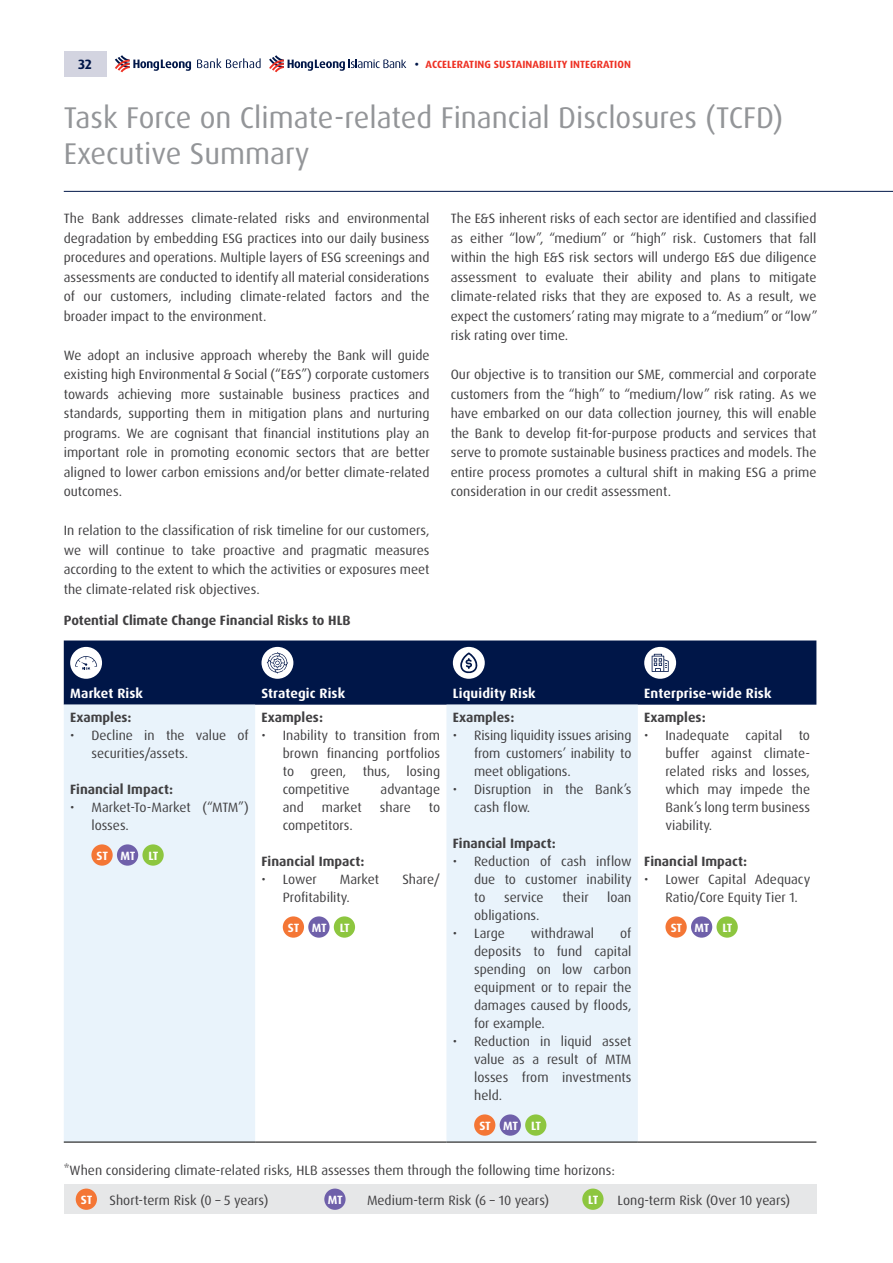
<style>
.page{position:relative;width:893px;height:1263px;background:#fff}
.page>*{position:absolute;margin:0;border:0;box-sizing:border-box;transform-origin:0 0}
.t1{font:30px/36px "Dax OT";color:#939598}
.t2{font:13.5px/19.5px "Dax OT";color:#414042;text-align:justify}
.t3{font:700 13.5px "Dax OT";color:#414042}
.t4{font:700 13.5px "Dax OT";letter-spacing:.01em;color:#fff}
.t5{font:700 13.5px "Dax OT";color:#001648}
.t6{font:700 12px "Dax OT";letter-spacing:-.03em;color:#fff}
.t7{font:700 10.5px "Dax OT";letter-spacing:.01em;color:#ee3124}
.s1{color:#001648}
</style>
<div class="page">
<hr style="left:64px;top:191px;width:829px;height:1px;background:#001648">
<div style="left:64px;top:51px;width:42px;height:26px;background:#d3d4e0"></div>
<svg style="left:197px;top:58px;width:64px;height:10px"></svg>
<svg style="left:115px;top:55px;width:76px;height:17px"></svg>
<svg style="left:269px;top:55px;width:137px;height:17px"></svg>
<div style="left:64px;top:640px;width:752px;height:65px;background:#001648"></div>
<svg style="left:64px;top:705px;width:574px;height:437px;fill:#e9f3fb"></svg>
<hr style="left:64px;top:1142px;width:191px;height:1px;background:#000">
<hr style="left:255px;top:1142px;width:191px;height:1px;background:#000">
<hr style="left:446px;top:1142px;width:192px;height:1px;background:#000">
<hr style="left:638px;top:1142px;width:178px;height:1px;background:#000">
<div style="left:70px;top:647px;width:32px;height:32px;background:#fff;border-radius:50%"></div>
<svg style="left:75px;top:656px;width:22px;height:14px"></svg>
<div style="left:261px;top:647px;width:32px;height:32px;background:#fff;border-radius:50%"></div>
<svg style="left:267px;top:652px;width:21px;height:21px"></svg>
<div style="left:453px;top:647px;width:32px;height:32px;background:#fff;border-radius:50%"></div>
<svg style="left:460px;top:652px;width:18px;height:21px"></svg>
<div style="left:644px;top:647px;width:32px;height:32px;background:#fff;border-radius:50%"></div>
<svg style="left:652px;top:654px;width:17px;height:18px"></svg>
<div style="left:91px;top:844px;width:22px;height:22px;background:#f47635;border-radius:50%"></div>
<div style="left:117px;top:844px;width:21px;height:22px;background:#6f60aa;border-radius:50%"></div>
<div style="left:142px;top:844px;width:22px;height:22px;background:#8dc63f;border-radius:50%"></div>
<div style="left:283px;top:916px;width:21px;height:22px;background:#f47635;border-radius:50%"></div>
<div style="left:308px;top:916px;width:22px;height:22px;background:#6f60aa;border-radius:50%"></div>
<div style="left:334px;top:916px;width:21px;height:22px;background:#8dc63f;border-radius:50%"></div>
<div style="left:474px;top:1114px;width:21px;height:22px;background:#f47635;border-radius:50%"></div>
<div style="left:500px;top:1114px;width:21px;height:22px;background:#6f60aa;border-radius:50%"></div>
<div style="left:525px;top:1114px;width:21px;height:22px;background:#8dc63f;border-radius:50%"></div>
<div style="left:665px;top:916px;width:22px;height:22px;background:#f47635;border-radius:50%"></div>
<div style="left:691px;top:916px;width:21px;height:22px;background:#6f60aa;border-radius:50%"></div>
<div style="left:716px;top:916px;width:22px;height:22px;background:#8dc63f;border-radius:50%"></div>
<div style="left:64px;top:1184px;width:752px;height:30px;background:#e6e7e8"></div>
<div style="left:76px;top:1188px;width:21px;height:22px;background:#f47635;border-radius:50%"></div>
<div style="left:324px;top:1188px;width:22px;height:22px;background:#6f60aa;border-radius:50%"></div>
<div style="left:582px;top:1188px;width:22px;height:22px;background:#8dc63f;border-radius:50%"></div>
<p class="t5" style="left:78px;top:56px;width:15px">32</p>
<p class="t7" style="left:415px;top:58px;width:218px"><span class="s1">•</span> ACCELERATING SUSTAINABILITY INTEGRATION</p>
<h1 class="t1" style="left:64px;top:100px;width:721px">Task Force on Climate-related Financial Disclosures (TCFD)<br>Executive Summary</h1>
<p class="t2" style="left:64px;top:209px;width:367px">The Bank addresses climate-related risks and environmental degradation by embedding ESG practices into our daily business procedures and operations. Multiple layers of ESG screenings and assessments are conducted to identify all material considerations of our customers, including climate-related factors and the broader impact to the environment.</p>
<p class="t2" style="left:64px;top:345px;width:367px">We adopt an inclusive approach whereby the Bank will guide existing high Environmental &amp; Social (“E&amp;S”) corporate customers towards achieving more sustainable business practices and standards, supporting them in mitigation plans and nurturing programs. We are cognisant that financial institutions play an important role in promoting economic sectors that are better aligned to lower carbon emissions and/or better climate-related outcomes.</p>
<p class="t2" style="left:64px;top:521px;width:367px">In relation to the classification of risk timeline for our customers, we will continue to take proactive and pragmatic measures according to the extent to which the activities or exposures meet the climate-related risk objectives.</p>
<p class="t3" style="left:64px;top:612px;width:288px">Potential Climate Change Financial Risks to HLB</p>
<p class="t2" style="left:451px;top:209px;width:368px">The E&amp;S inherent risks of each sector are identified and classified as either “low”, “medium” or “high” risk. Customers that fall within the high E&amp;S risk sectors will undergo E&amp;S due diligence assessment to evaluate their ability and plans to mitigate climate-related risks that they are exposed to. As a result, we expect the customers’ rating may migrate to a “medium” or “low” risk rating over time.</p>
<p class="t2" style="left:451px;top:365px;width:367px">Our objective is to transition our SME, commercial and corporate customers from the “high” to “medium/low” risk rating. As we have embarked on our data collection journey, this will enable the Bank to develop fit-for-purpose products and services that serve to promote sustainable business practices and models. The entire process promotes a cultural shift in making ESG a prime consideration in our credit assessment.</p>
<p class="t4" style="left:70px;top:685px;width:74px">Market Risk</p>
<p class="t4" style="left:261px;top:685px;width:85px">Strategic Risk</p>
<p class="t4" style="left:453px;top:685px;width:84px">Liquidity Risk</p>
<p class="t4" style="left:644px;top:685px;width:129px">Enterprise-wide Risk</p>
<p class="t3" style="left:70px;top:708px;width:63px">Examples:</p>
<p class="t2" style="left:91px;top:726px;width:159px;line-height:18px;text-indent:-21px">• Decline in the value of securities/assets.</p>
<p class="t3" style="left:70px;top:780px;width:104px">Financial Impact:</p>
<p class="t2" style="left:91px;top:798px;width:159px;line-height:18px;text-indent:-21px">• Market-To-Market (“MTM”) losses.</p>
<p class="t6" style="left:97px;top:848px;width:63px">ST MT LT</p>
<p class="t3" style="left:261px;top:708px;width:63px">Examples:</p>
<p class="t2" style="left:283px;top:726px;width:159px;line-height:18px;text-indent:-21px">• Inability to transition from brown financing portfolios to green, thus, losing competitive</p>
<p class="t3" style="left:453px;top:708px;width:63px">Examples:</p>
<p class="t2" style="left:474px;top:726px;width:159px;line-height:18px;text-indent:-21px">• Rising liquidity issues arising from customers’ inability to meet obligations.</p>
<p class="t2" style="left:474px;top:780px;width:159px;line-height:18px;text-indent:-21px">• Disruption in the Bank’s cash flow.</p>
<p class="t3" style="left:453px;top:834px;width:104px">Financial Impact:</p>
<p class="t2" style="left:474px;top:852px;width:159px;line-height:18px;text-indent:-21px">• Reduction of cash inflow due to customer inability to</p>
<p class="t3" style="left:644px;top:708px;width:63px">Examples:</p>
<p class="t2" style="left:665px;top:726px;width:146px;line-height:18px;text-indent:-21px">• Inadequate capital to buffer against climate&shy;related risks and losses, which may impede the Bank’s long term business viability.</p>
<p class="t3" style="left:644px;top:852px;width:104px">Financial Impact:</p>
<p class="t2" style="left:665px;top:870px;width:146px;line-height:18px;text-indent:-21px">• Lower Capital Adequacy<br>Ratio/Core Equity Tier 1.</p>
<p class="t6" style="left:671px;top:920px;width:63px">ST MT LT</p>
<p class="t2" style="left:381px;top:779px;width:61px">advantage</p>
<p class="t2" style="left:283px;top:797px;width:23px">and</p>
<p class="t2" style="left:322px;top:797px;width:42px">market</p>
<p class="t2" style="left:380px;top:797px;width:32px">share</p>
<p class="t2" style="left:429px;top:797px;width:13px">to</p>
<p class="t2" style="left:283px;top:815px;width:72px">competitors.</p>
<p class="t3" style="left:261px;top:852px;width:104px">Financial Impact:</p>
<p class="t2" style="left:261px;top:869px;width:57px">• Lower</p>
<p class="t2" style="left:340px;top:869px;width:41px">Market</p>
<p class="t2" style="left:402px;top:869px;width:39px">Share/</p>
<p class="t2" style="left:283px;top:887px;width:68px">Profitability.</p>
<p class="t6" style="left:288px;top:920px;width:63px">ST MT LT</p>
<p class="t2" style="left:504px;top:887px;width:41px">service</p>
<p class="t2" style="left:562px;top:887px;width:28px">their</p>
<p class="t2" style="left:607px;top:887px;width:26px">loan</p>
<p class="t2" style="left:474px;top:905px;width:67px">obligations.</p>
<p class="t2" style="left:453px;top:923px;width:54px">• Large</p>
<p class="t2" style="left:531px;top:923px;width:65px">withdrawal</p>
<p class="t2" style="left:474px;top:924px;width:159px;line-height:18px;text-indent:146px">of deposits to fund capital spending on low carbon equipment or to repair the damages caused by floods, for example.</p>
<p class="t2" style="left:474px;top:1032px;width:159px;line-height:18px;text-indent:-21px">• Reduction in liquid asset value as a result of MTM losses from investments held.</p>
<p class="t6" style="left:479px;top:1118px;width:63px">ST MT LT</p>
<p class="t2" style="left:64px;top:1161px;width:553px">*When considering climate-related risks, HLB assesses them through the following time horizons:</p>
<p class="t6" style="left:81px;top:1192px;width:13px">ST</p>
<p class="t2" style="left:109px;top:1190px;width:160px">Short-term Risk (0 – 5 years)</p>
<p class="t6" style="left:328px;top:1192px;width:16px">MT</p>
<p class="t2" style="left:367px;top:1190px;width:184px">Medium-term Risk (6 – 10 years)</p>
<p class="t6" style="left:588px;top:1192px;width:12px">LT</p>
<p class="t2" style="left:618px;top:1190px;width:174px">Long-term Risk (Over 10 years)</p>
</div>
